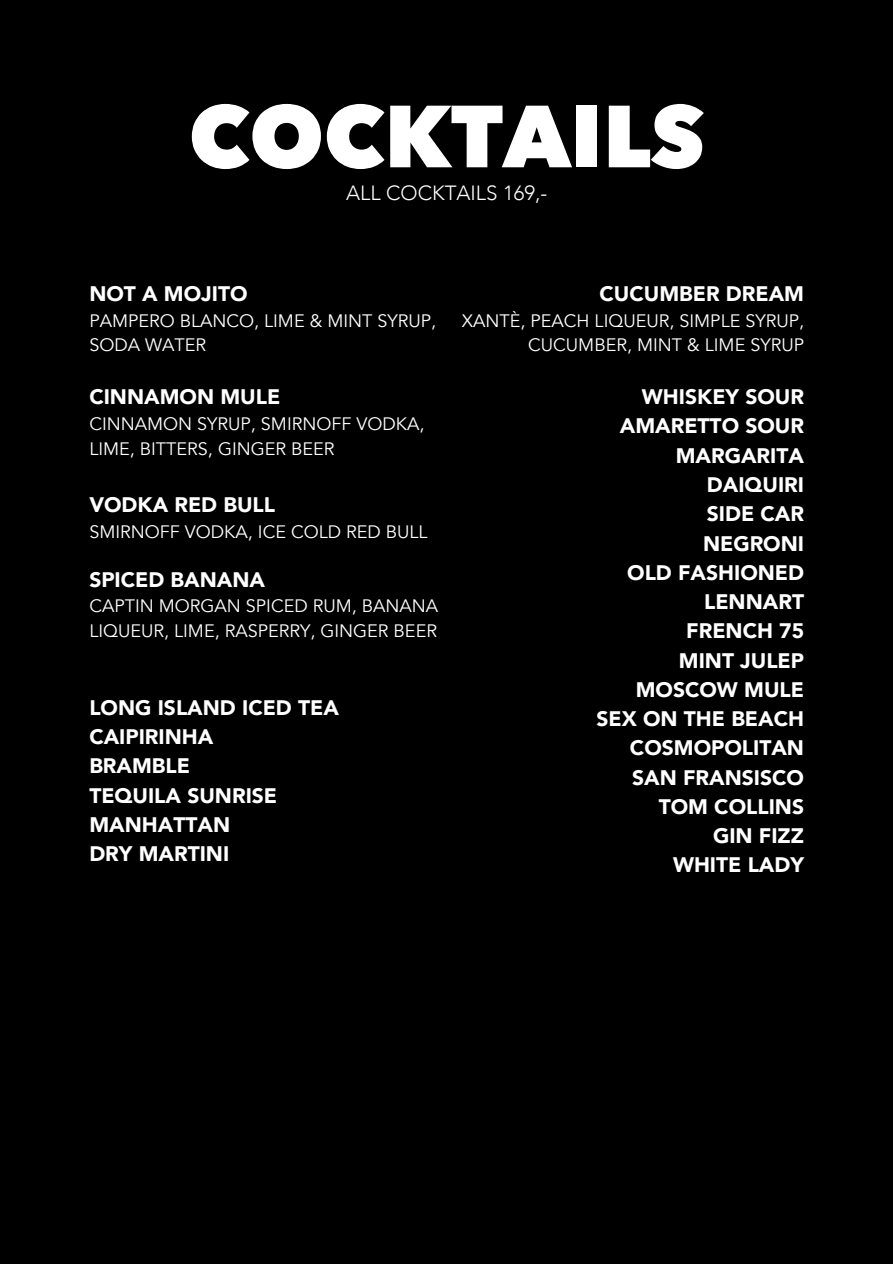
<style>
.page{position:relative;width:893px;height:1264px;background:#fff}
.page>*{position:absolute;margin:0;border:0;box-sizing:border-box;transform-origin:0 0}
.t1{font:800 87px "Avenir Next";color:#fff}
.t2{font:900 21px "Avenir";color:#fff}
.t3{font:300 20.55px "Avenir";color:#fff}
.t4{font:18px/24.8px "Avenir";color:#fff}
</style>
<div class="page">
<div style="left:0;top:0;width:892px;height:1263px;background:#000001"></div>
<p class="t1" style="left:189px;top:80px;width:517px">COCKTAILS</p>
<p class="t3" style="left:346px;top:179px;width:202px">ALL COCKTAILS 169,-</p>
<p class="t2" style="left:89px;top:280px;width:160px">NOT A MOJITO</p>
<p class="t4" style="left:89px;top:308px;width:348px">PAMPERO BLANCO, LIME &amp; MINT SYRUP,<br>SODA WATER</p>
<p class="t2" style="left:89px;top:383px;width:192px">CINNAMON MULE</p>
<p class="t4" style="left:89px;top:412px;width:337px">CINNAMON SYRUP, SMIRNOFF VODKA,<br>LIME, BITTERS, GINGER BEER</p>
<p class="t2" style="left:89px;top:491px;width:187px">VODKA RED BULL</p>
<p class="t4" style="left:89px;top:520px;width:340px">SMIRNOFF VODKA, ICE COLD RED BULL</p>
<p class="t2" style="left:89px;top:565px;width:177px">SPICED BANANA</p>
<p class="t4" style="left:89px;top:594px;width:350px">CAPTIN MORGAN SPICED RUM, BANANA<br>LIQUEUR, LIME, RASPERRY, GINGER BEER</p>
<p class="t2" style="left:89px;top:694px;width:251px">LONG ISLAND ICED TEA</p>
<p class="t2" style="left:89px;top:723px;width:125px">CAIPIRINHA</p>
<p class="t2" style="left:89px;top:752px;width:102px">BRAMBLE</p>
<p class="t2" style="left:89px;top:781px;width:189px">TEQUILA SUNRISE</p>
<p class="t2" style="left:89px;top:811px;width:142px">MANHATTAN</p>
<p class="t2" style="left:89px;top:840px;width:141px">DRY MARTINI</p>
<p class="t2" style="left:599px;top:280px;width:206px">CUCUMBER DREAM</p>
<p class="t4" style="left:462px;top:308px;width:344px;text-align:right">XANTÈ, PEACH LIQUEUR, SIMPLE SYRUP,<br>CUCUMBER, MINT &amp; LIME SYRUP</p>
<p class="t2" style="left:642px;top:383px;width:164px">WHISKEY SOUR</p>
<p class="t2" style="left:619px;top:412px;width:186px">AMARETTO SOUR</p>
<p class="t2" style="left:675px;top:442px;width:130px">MARGARITA</p>
<p class="t2" style="left:706px;top:471px;width:99px">DAIQUIRI</p>
<p class="t2" style="left:706px;top:500px;width:99px">SIDE CAR</p>
<p class="t2" style="left:703px;top:529px;width:103px">NEGRONI</p>
<p class="t2" style="left:627px;top:559px;width:178px">OLD FASHIONED</p>
<p class="t2" style="left:704px;top:588px;width:101px">LENNART</p>
<p class="t2" style="left:686px;top:617px;width:119px">FRENCH 75</p>
<p class="t2" style="left:678px;top:646px;width:127px">MINT JULEP</p>
<p class="t2" style="left:635px;top:676px;width:170px">MOSCOW MULE</p>
<p class="t2" style="left:596px;top:705px;width:209px">SEX ON THE BEACH</p>
<p class="t2" style="left:630px;top:734px;width:176px">COSMOPOLITAN</p>
<p class="t2" style="left:632px;top:763px;width:173px">SAN FRANSISCO</p>
<p class="t2" style="left:658px;top:793px;width:147px">TOM COLLINS</p>
<p class="t2" style="left:713px;top:822px;width:92px">GIN FIZZ</p>
<p class="t2" style="left:673px;top:851px;width:132px">WHITE LADY</p>
</div>
